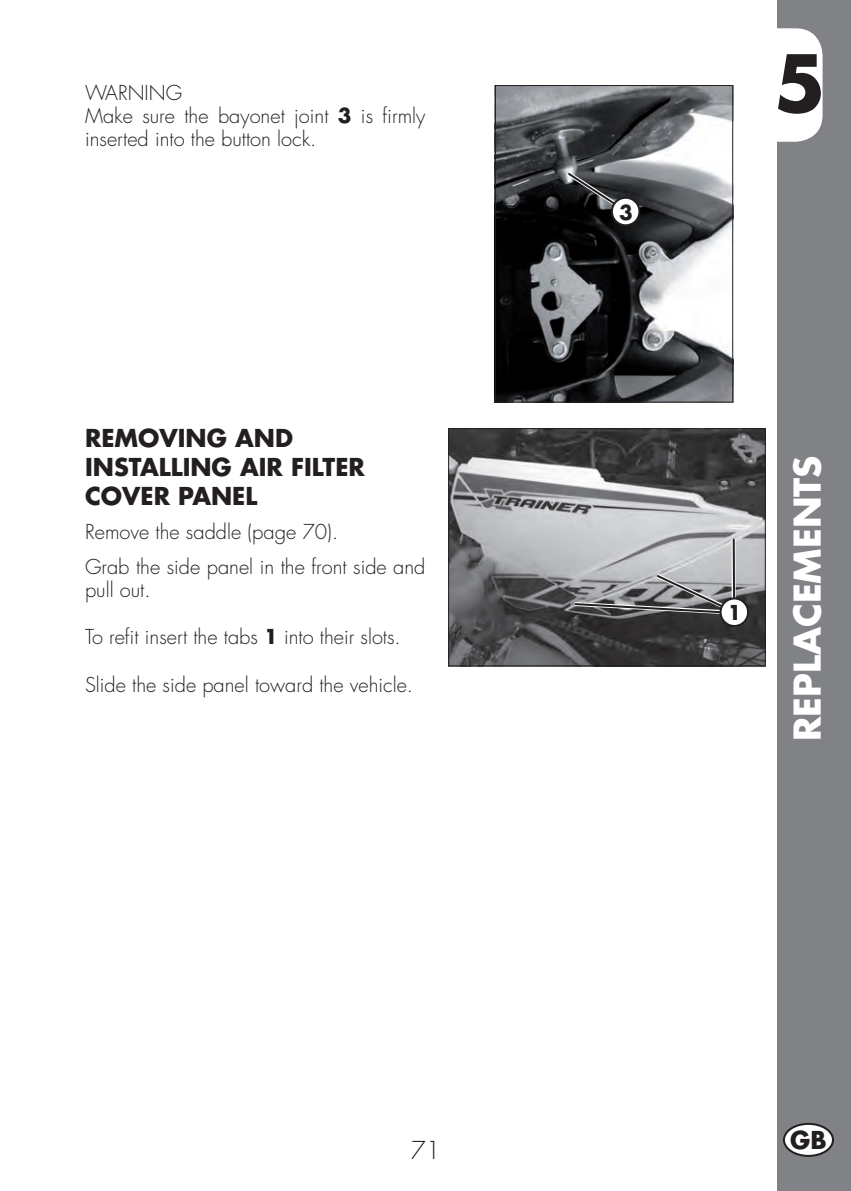
<style>
.page{position:relative;width:851px;height:1191px;background:#fff}
.page>*{position:absolute;margin:0;border:0;box-sizing:border-box;transform-origin:0 0}
.t1{font:700 76px "Futura";color:#231f20}
.t2{font:700 36px "Futura";color:#fff}
.t3{font:700 24px/28.8px "Futura";color:#231f20}
.t4{font:300 24px "Futura";color:#231f20}
.t5{font:300 20px/23px "Futura";color:#231f20}
.t6{font:700 20px "Futura";color:#231f20}
.s1{font-weight:700}
</style>
<div class="page">
<div style="left:777px;top:0;width:73px;height:1191px;background:#808285"></div>
<div style="left:693px;top:28px;width:129px;height:114px;background:#fff;border-radius:27px"></div>
<div style="left:783px;top:1123px;width:49px;height:32px;background:#fff;border-radius:50%"></div>
<div style="left:782px;top:1122px;width:51px;height:34px;border:2px solid #231f20;border-radius:50%"></div>
<img style="left:497px;top:87px;width:234px;height:313px">
<div style="left:495px;top:85px;width:238px;height:317px;border:1px solid #231f20"></div>
<svg style="left:562px;top:168px;width:76px;height:53px;background:#3b3c3e"></svg>
<div style="left:611px;top:198px;width:28px;height:27px;background:#fff;border-radius:50%"></div>
<div style="left:610px;top:197px;width:30px;height:29px;border:2px solid #231f20;border-radius:50%"></div>
<img style="left:450px;top:430px;width:313px;height:234px">
<div style="left:448px;top:428px;width:317px;height:238px;border:1px solid #231f20"></div>
<svg style="left:731px;top:539px;width:1px;height:31px"></svg>
<hr style="left:732px;top:539px;width:3px;height:73px;background:#231f20">
<svg style="left:570px;top:570px;width:169px;height:46px;background:#8d8d8f"></svg>
<div style="left:720px;top:598px;width:28px;height:28px;background:#fff;border-radius:50%"></div>
<div style="left:719px;top:597px;width:30px;height:30px;border:2px solid #231f20;border-radius:50%"></div>
<p class="t5" style="left:85px;top:83px;width:342px">WARNING<br>Make sure the bayonet joint <span class="s1">3</span> is firmly inserted into the button lock.</p>
<p class="t3" style="left:85px;top:426px;width:281px">REMOVING AND<br>INSTALLING AIR FILTER<br>COVER PANEL</p>
<p class="t5" style="left:85px;top:517px;width:342px;line-height:34.2px">Remove the saddle (page 70).<br>Grab the side panel in the front side and</p>
<p class="t5" style="left:85px;top:579px;width:67px">pull out.</p>
<p class="t5" style="left:85px;top:626px;width:317px">To refit insert the tabs <span class="s1">1</span> into their slots.</p>
<p class="t5" style="left:85px;top:674px;width:329px">Slide the side panel toward the vehicle.</p>
<p class="t4" style="left:411px;top:1139px;width:31px">71</p>
<p class="t6" style="left:619px;top:203px;width:15px">3</p>
<h1 class="t1" style="left:773px;top:48px;width:54px">5</h1>
<p class="t6" style="left:727px;top:603px;width:15px">1</p>
<h2 class="t2" style="left:790px;top:741px;width:287px;rotate:-90deg">REPLACEMENTS</h2>
<p class="t3" style="left:790px;top:1127px;width:38px">GB</p>
</div>
